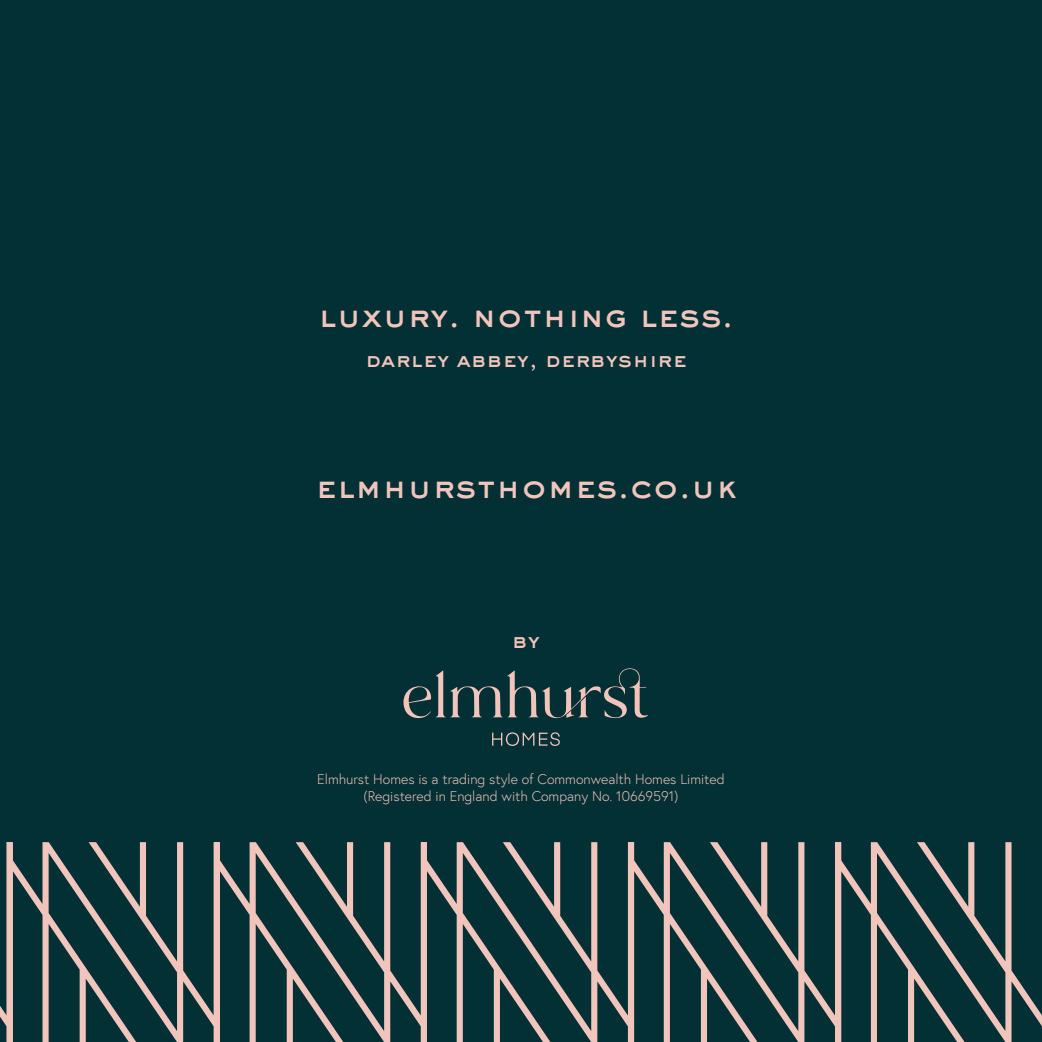
<style>
.page{position:relative;width:1042px;height:1042px;background:#033034}
.page>*{position:absolute;margin:0;border:0;box-sizing:border-box;transform-origin:0 0}
.t1{font:800 31.5px "Sackers Gothic Std";color:#f1c5bc}
.t2{font:800 21px "Sackers Gothic Std";color:#f1c5bc}
.t3{font:300 14px/16.8px "Europa";color:#f1c5bc;text-align:center}
</style>
<div class="page">
<svg style="left:0;top:842px;width:1042px;height:200px"></svg>
<svg style="left:403px;top:668px;width:245px;height:51px"></svg>
<svg style="left:492px;top:732px;width:68px;height:14px"></svg>
<p class="t1" style="left:318px;top:294px;width:417px">luxury. nothing less.</p>
<p class="t2" style="left:365px;top:345px;width:323px">darley abbey, derbyshire</p>
<p class="t1" style="left:315px;top:465px;width:423px">elmhursthomes.co.uk</p>
<p class="t2" style="left:512px;top:626px;width:29px">by</p>
<p class="t3" style="left:317px;top:771px;width:409px">Elmhurst Homes is a trading style of Commonwealth Homes Limited (Registered in England with Company No. 10669591)</p>
</div>
